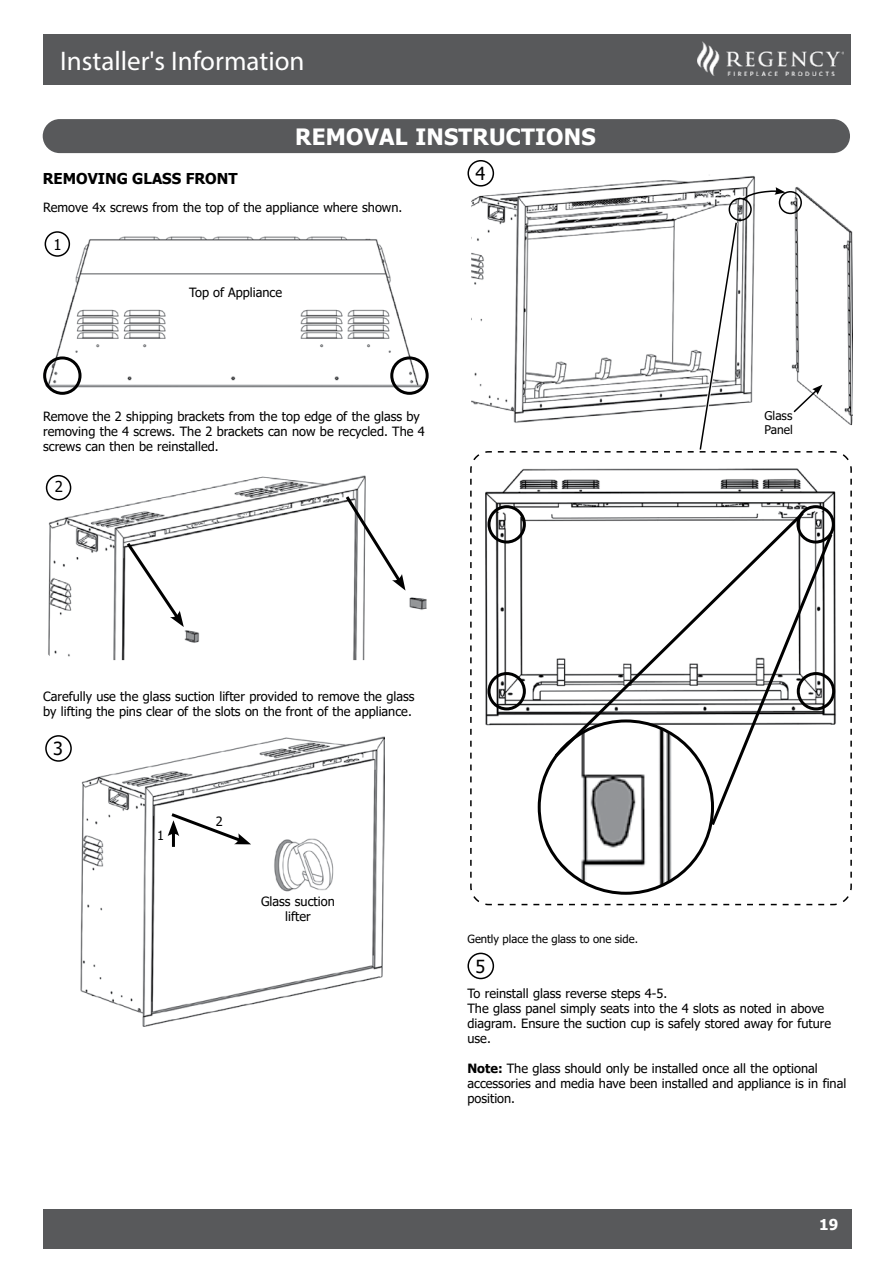
<style>
.page{position:relative;width:893px;height:1263px;background:#fff}
.page>*{position:absolute;margin:0;border:0;box-sizing:border-box;transform-origin:0 0}
.t1{font:27px "Myriad Pro";color:#fff}
.t2{font:700 22.5px "Tahoma";letter-spacing:.01em;color:#fff}
.t3{font:18px "Tahoma";color:#000}
.t4{font:700 15px "Tahoma";color:#000}
.t5{font:700 15px "Tahoma";color:#fff}
.t6{font:15px "Tahoma";color:#000}
.t7{font:12.75px/15px "Tahoma";color:#000}
.t8{font:12px/14.4px "Tahoma";color:#000}
.t9{font:11.25px "Tahoma";color:#000}
.s1{font-weight:700}
</style>
<div class="page">
<div style="left:43px;top:35px;width:807px;height:50px;background:#58595b"></div>
<div style="left:43px;top:1209px;width:808px;height:39px;background:#58595b"></div>
<img style="left:698px;top:41px;width:146px;height:34px">
<img style="left:43px;top:232px;width:382px;height:163px">
<div style="left:390px;top:356px;width:39px;height:39px;border:3px solid #000;border-radius:50%"></div>
<div style="left:43px;top:356px;width:39px;height:39px;border:3px solid #000;border-radius:50%"></div>
<div style="left:45px;top:232px;width:24px;height:24px;background:#fff;border-radius:50%"></div>
<div style="left:45px;top:231px;width:25px;height:26px;border:2px solid #000;border-radius:50%"></div>
<img style="left:48px;top:475px;width:378px;height:185px">
<svg style="left:124px;top:540px;width:60px;height:87px"></svg>
<svg style="left:343px;top:493px;width:62px;height:98px"></svg>
<div style="left:47px;top:476px;width:24px;height:24px;background:#fff;border-radius:50%"></div>
<div style="left:46px;top:475px;width:25px;height:25px;border:2px solid #000;border-radius:50%"></div>
<img style="left:81px;top:737px;width:303px;height:289px">
<hr style="left:172px;top:831px;width:3px;height:16px;background:#000">
<svg style="left:168px;top:811px;width:83px;height:33px"></svg>
<div style="left:45px;top:735px;width:27px;height:27px;border:2px solid #000;border-radius:50%"></div>
<svg style="left:470px;top:451px;width:382px;height:455px"></svg>
<img style="left:471px;top:172px;width:382px;height:253px">
<div style="left:729px;top:198px;width:23px;height:23px;border:2px solid #000;border-radius:50%"></div>
<div style="left:779px;top:191px;width:23px;height:23px;border:2px solid #000;border-radius:50%"></div>
<svg style="left:742px;top:187px;width:43px;height:15px"></svg>
<div style="left:467px;top:160px;width:27px;height:27px;border:2px solid #000;border-radius:50%"></div>
<svg style="left:495px;top:219px;width:329px;height:234px"></svg>
<div style="left:467px;top:953px;width:27px;height:26px;border:2px solid #000;border-radius:50%"></div>
<div style="left:43px;top:119px;width:807px;height:34px;background:#58595b;border-radius:17px"></div>
<h1 class="t1" style="left:60px;top:45px;width:246px">Installer's Information</h1>
<p class="t4" style="left:43px;top:168px;width:196px">REMOVING GLASS FRONT</p>
<h2 class="t2" style="left:295px;top:121px;width:302px">REMOVAL INSTRUCTIONS</h2>
<h3 class="t3" style="left:475px;top:162px;width:11px">4</h3>
<p class="t7" style="left:43px;top:201px;width:361px">Remove 4x screws from the top of the appliance where shown.</p>
<p class="t6" style="left:53px;top:234px;width:10px">1</p>
<p class="t7" style="left:189px;top:286px;width:95px">Top of Appliance</p>
<p class="t7" style="left:43px;top:409px;width:383px">Remove the 2 shipping brackets from the top edge of the glass by removing the 4 screws. The 2 brackets can now be recycled. The 4 screws can then be reinstalled.</p>
<p class="t6" style="left:55px;top:476px;width:10px">2</p>
<p class="t8" style="left:765px;top:409px;width:30px">Glass<br>Panel</p>
<p class="t7" style="left:43px;top:690px;width:373px">Carefully use the glass suction lifter provided to remove the glass by lifting the pins clear of the slots on the front of the appliance.</p>
<h3 class="t3" style="left:53px;top:737px;width:11px">3</h3>
<p class="t7" style="left:157px;top:829px;width:8px">1</p>
<p class="t7" style="left:216px;top:814px;width:8px">2</p>
<p class="t7" style="left:261px;top:895px;width:75px;text-align:center">Glass suction lifter</p>
<p class="t9" style="left:467px;top:932px;width:172px">Gently place the glass to one side.</p>
<h3 class="t3" style="left:475px;top:954px;width:11px">5</h3>
<p class="t7" style="left:467px;top:986px;width:365px">To reinstall glass reverse steps 4-5.<br>The glass panel simply seats into the 4 slots as noted in above diagram. Ensure the suction cup is safely stored away for future use.</p>
<p class="t7" style="left:467px;top:1061px;width:380px"><span class="s1">Note:</span> The glass should only be installed once all the optional accessories and media have been installed and appliance is in final position.</p>
<p class="t5" style="left:819px;top:1213px;width:21px">19</p>
</div>
